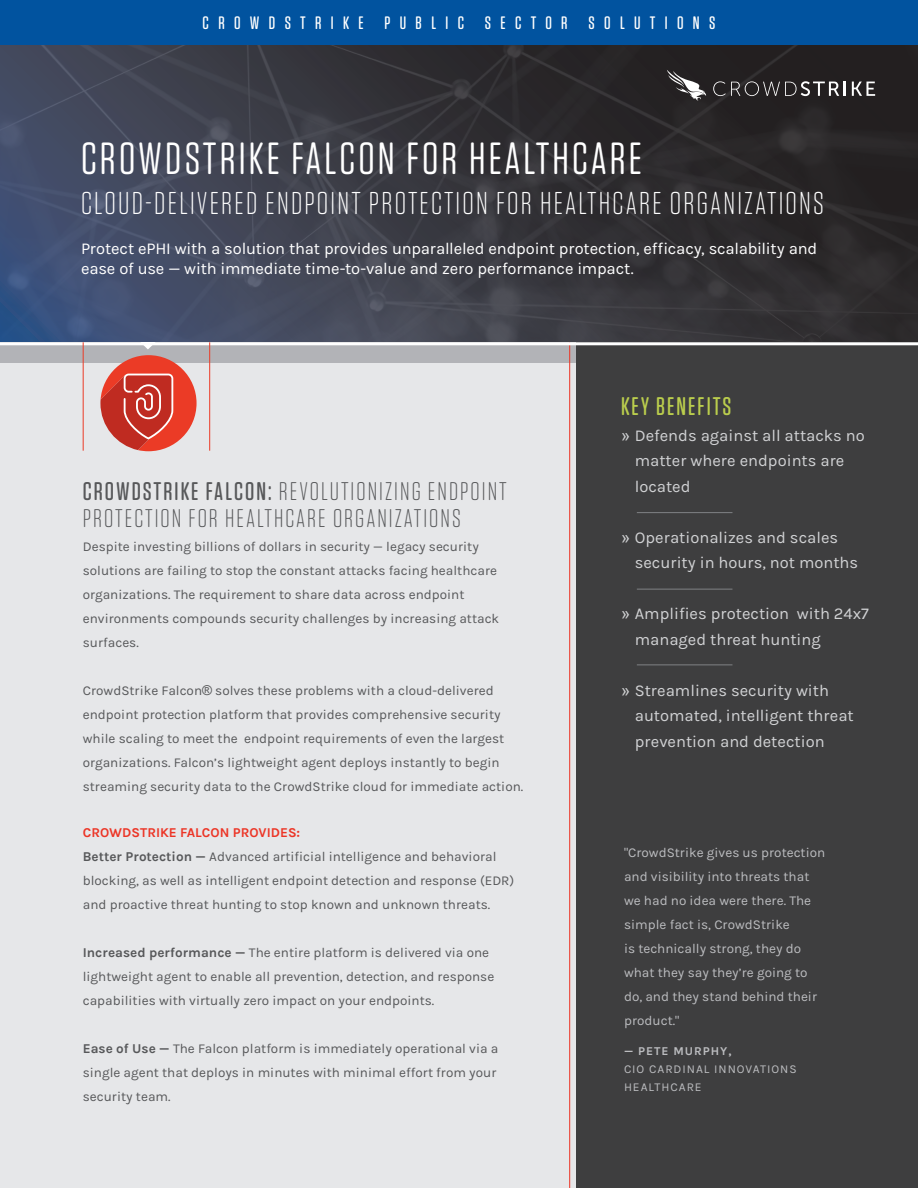
<style>
.page{position:relative;width:918px;height:1188px;background:#fff}
.page>*{position:absolute;margin:0;border:0;box-sizing:border-box;transform-origin:0 0}
.t1{font:45px "Tungsten Rounded";letter-spacing:.07em;color:#fff}
.t2{font:300 31.5px "Tungsten Rounded";letter-spacing:.07em;color:#fff}
.t3{font:300 25.5px/27px "Tungsten Rounded";letter-spacing:.08em;color:#57585a}
.t4{font:500 25.5px "Tungsten Rounded";letter-spacing:.08em;color:#bacd4d}
.t5{font:500 18px "Tungsten Rounded";letter-spacing:.52em;color:#fff}
.t6{font:16.5px/25.5px "Karla";color:#d1d2d4}
.t7{font:16.5px/19.8px "Karla";letter-spacing:-.01em;color:#fff}
.t8{font:13.5px/24px "Karla";color:#57585a}
.t9{font:13.5px/24px "Karla";color:#bcbdc0}
.t10{font:700 13.5px "Karla";color:#ec3526}
.t11{font:12px/18px "Karla";letter-spacing:.08em;color:#bcbdc0}
.s1{font-weight:500}
.s2{font-family:"Arial"}
.s3{font-weight:700}
</style>
<div class="page">
<div style="left:0;top:342px;width:918px;height:846px;background:#e6e7e9"></div>
<div style="left:0;top:342px;width:576px;height:21px;background:#b2b3b7"></div>
<div style="left:576px;top:342px;width:342px;height:846px;background:#3e3e3f"></div>
<hr style="left:637px;top:512px;width:95px;height:1px;background:#808285">
<hr style="left:637px;top:589px;width:95px;height:1px;background:#808285">
<hr style="left:637px;top:664px;width:95px;height:1px;background:#808285">
<svg style="left:128px;top:345px;width:40px;height:4px"></svg>
<svg style="left:0;top:45px;width:918px;height:297px;background:#373943"></svg>
<hr style="left:569px;top:342px;width:1px;height:846px;background:#ec3525">
<hr style="left:0;top:342px;width:918px;height:3px;background:#fff">
<hr style="left:209px;top:342px;width:1px;height:109px;background:#eb3b26">
<hr style="left:83px;top:342px;width:1px;height:109px;background:#eb3b26">
<svg style="left:100px;top:355px;width:97px;height:96px"></svg>
<svg style="left:667px;top:70px;width:40px;height:31px"></svg>
<svg style="left:713px;top:81px;width:133px;height:15px;background:#504d4e"></svg>
<svg style="left:852px;top:82px;width:23px;height:14px"></svg>
<div style="left:0;top:0;width:918px;height:45px;background:#01539f"></div>
<p class="t5" style="left:203px;top:14px;width:514px">CROWDSTRIKE PUBLIC SECTOR SOLUTIONS</p>
<p class="t1" style="left:81px;top:135px;width:562px">CROWDSTRIKE FALCON FOR HEALTHCARE</p>
<p class="t2" style="left:81px;top:187px;width:744px">CLOUD-DELIVERED ENDPOINT PROTECTION FOR HEALTHCARE ORGANIZATIONS</p>
<p class="t7" style="left:81px;top:239px;width:738px">Protect ePHI with a solution that provides unparalleled endpoint protection, efficacy, scalability and ease of use — with immediate time-to-value and zero performance impact.</p>
<p class="t3" style="left:83px;top:478px;width:425px"><span class="s1">CROWDSTRIKE FALCON:</span> REVOLUTIONIZING ENDPOINT<br>PROTECTION FOR HEALTHCARE ORGANIZATIONS</p>
<p class="t8" style="left:83px;top:535px;width:418px">Despite investing billions of dollars in security — legacy security solutions are failing to stop the constant attacks facing healthcare organizations. The requirement to share data across endpoint environments compounds security challenges by increasing attack surfaces.</p>
<p class="t8" style="left:83px;top:679px;width:442px">CrowdStrike Falcon<span class="s2">®</span> solves these problems with a cloud-delivered endpoint protection platform that provides comprehensive security while scaling to meet the endpoint requirements of even the largest organizations. Falcon’s lightweight agent deploys instantly to begin streaming security data to the CrowdStrike cloud for immediate action.</p>
<p class="t10" style="left:83px;top:825px;width:219px">CROWDSTRIKE FALCON PROVIDES:</p>
<p class="t8" style="left:83px;top:845px;width:433px"><span class="s3">Better Protection —</span> Advanced artificial intelligence and behavioral blocking, as well as intelligent endpoint detection and response (EDR) and proactive threat hunting to stop known and unknown threats.</p>
<p class="t8" style="left:83px;top:941px;width:413px"><span class="s3">Increased performance —</span> The entire platform is delivered via one lightweight agent to enable all prevention, detection, and response capabilities with virtually zero impact on your endpoints.</p>
<p class="t8" style="left:83px;top:1037px;width:417px"><span class="s3">Ease of Use —</span> The Falcon platform is immediately operational via a single agent that deploys in minutes with minimal effort from your security team.</p>
<p class="t4" style="left:621px;top:393px;width:112px">KEY BENEFITS</p>
<p class="t6" style="left:635px;top:423px;width:232px;text-indent:-14px"><span class="s2">»</span> Defends against all attacks no matter where endpoints are located</p>
<p class="t6" style="left:635px;top:525px;width:225px;text-indent:-14px"><span class="s2">»</span> Operationalizes and scales security in hours, not months</p>
<p class="t6" style="left:635px;top:601px;width:236px;text-indent:-14px"><span class="s2">»</span> Amplifies protection with 24x7 managed threat hunting</p>
<p class="t6" style="left:635px;top:678px;width:221px;text-indent:-14px"><span class="s2">»</span> Streamlines security with automated, intelligent threat prevention and detection</p>
<p class="t9" style="left:624px;top:841px;width:203px">"CrowdStrike gives us protection and visibility into threats that we had no idea were there. The simple fact is, CrowdStrike<br>is technically strong, they do what they say they’re going to do, and they stand behind their product."</p>
<p class="t11" style="left:624px;top:1043px;width:174px"><span class="s3">— PETE MURPHY,<br></span>CIO CARDINAL INNOVATIONS<br>HEALTHCARE</p>
</div>
